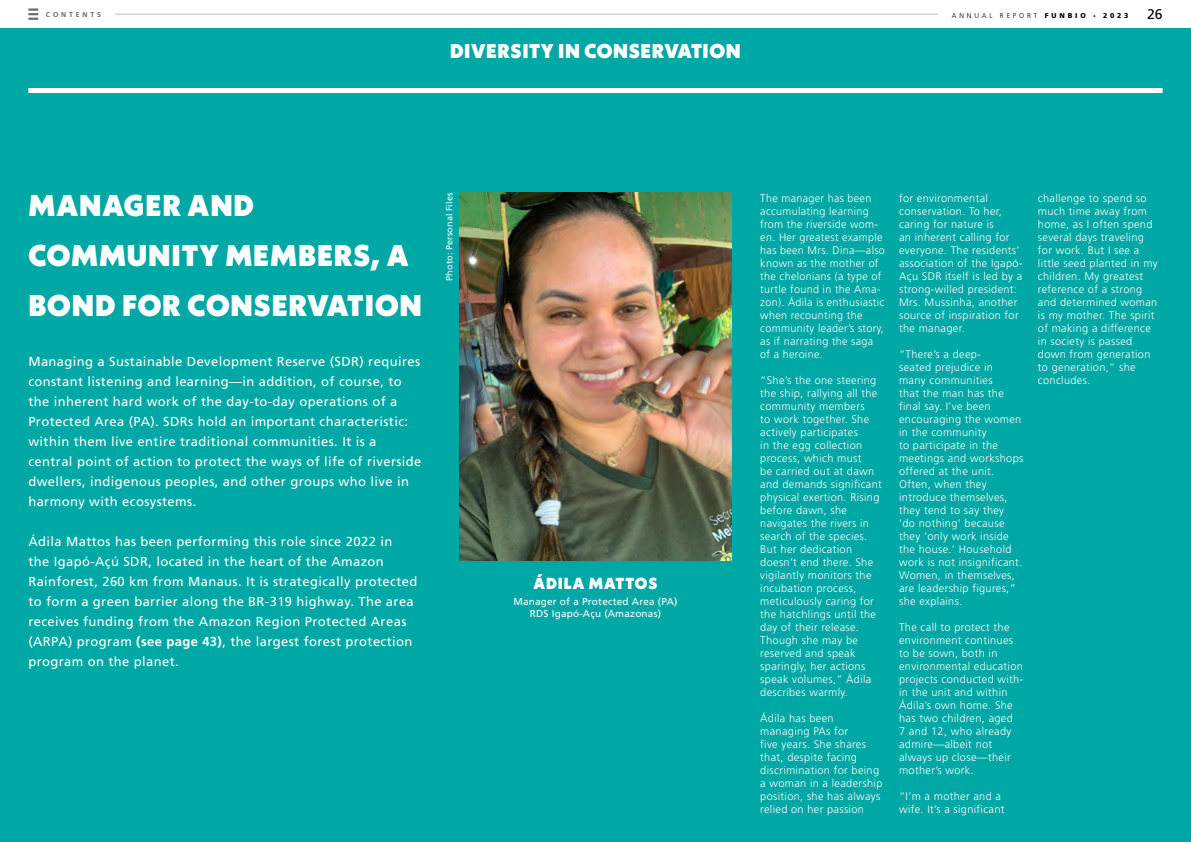
<style>
.page{position:relative;width:1191px;height:842px;background:#fff}
.page>*{position:absolute;margin:0;border:0;box-sizing:border-box;transform-origin:0 0}
.t1{font:900 30px/50px "Neue Kabel";letter-spacing:.03em;color:#fff}
.t2{font:900 20px "Neue Kabel";letter-spacing:.03em;color:#fff}
.t3{font:900 16px "Neue Kabel";letter-spacing:.06em;color:#fff}
.t4{font:14px "Frutiger LT Std";color:#000}
.t5{font:13px/20px "Frutiger LT Std";letter-spacing:.03em;color:#fff}
.t6{font:300 11px/13px "Frutiger LT Std";letter-spacing:.03em;color:#fff}
.t7{font:10px/12px "Frutiger LT Std";letter-spacing:.02em;color:#fff;text-align:center}
.t8{font:9px "Frutiger LT Std";letter-spacing:.01em;color:#fff}
.t9{font:300 7px "Frutiger LT Std";letter-spacing:.4em;color:#000}
.t10{font:700 7px "Frutiger LT Std";letter-spacing:.4em;color:#636466}
.s1{font-weight:900}
.s2{font-family:"Barlow";font-weight:500}
.s3{font-weight:700}
</style>
<div class="page">
<div style="left:0;top:28px;width:1191px;height:814px;background:#00a8a5"></div>
<div style="left:28px;top:88px;width:1134px;height:5px;background:#fff"></div>
<svg style="left:28px;top:8px;width:10px;height:12px"></svg>
<hr style="left:115px;top:14px;width:823px;height:1px;background:#b8babc">
<img style="left:459px;top:193px;width:273px;height:367px">
<p class="t10" style="left:46px;top:10px;width:56px">CONTENTS</p>
<p class="t9" style="left:952px;top:11px;width:178px">ANNUAL REPORT <span class="s1">FUNBIO</span> <span class="s2">•</span> <span class="s1">2023</span></p>
<p class="t4" style="left:1147px;top:6px;width:17px">26</p>
<h2 class="t2" style="left:450px;top:38px;width:292px">DIVERSITY IN CONSERVATION</h2>
<h1 class="t1" style="left:28px;top:180px;width:395px">MANAGER AND<br>COMMUNITY MEMBERS, A<br>BOND FOR CONSERVATION</h1>
<p class="t5" style="left:28px;top:352px;width:394px">Managing a Sustainable Development Reserve (SDR) requires constant listening and learning—in addition, of course, to the inherent hard work of the day-to-day operations of a Protected Area (PA). SDRs hold an important characteristic: within them live entire traditional communities. It is a central point of action to protect the ways of life of riverside dwellers, indigenous peoples, and other groups who live in harmony with ecosystems.</p>
<p class="t5" style="left:28px;top:532px;width:390px">Ádila Mattos has been performing this role since 2022 in<br>the Igapó-Açú SDR, located in the heart of the Amazon Rainforest, 260 km from Manaus. It is strategically protected to form a green barrier along the BR-319 highway. The area receives funding from the Amazon Region Protected Areas (ARPA) program <span class="s3">(see page 43)</span>, the largest forest protection program on the planet.</p>
<p class="t8" style="left:444px;top:281px;width:89px;rotate:-90deg">Photo: Personal Files</p>
<h3 class="t3" style="left:533px;top:573px;width:125px">ÁDILA MATTOS</h3>
<p class="t7" style="left:513px;top:596px;width:166px">Manager of a Protected Area (PA)<br>RDS Igapó-Açu (Amazonas)</p>
<p class="t6" style="left:760px;top:192px;width:126px">The manager has been accumulating learning from the riverside wom&shy;en. Her greatest example has been Mrs. Dina—also known as the mother of the chelonians (a type of turtle found in the Ama&shy;zon). Ádila is enthusiastic when recounting the community leader’s story, as if narrating the saga of a heroine.</p>
<p class="t6" style="left:760px;top:374px;width:123px">“She’s the one steering the ship, rallying all the community members<br>to work together. She actively participates<br>in the egg collection process, which must<br>be carried out at dawn and demands significant physical exertion. Rising before dawn, she navigates the rivers in search of the species.<br>But her dedication doesn’t end there. She vigilantly monitors the incubation process, meticulously caring for the hatchlings until the day of their release.<br>Though she may be reserved and speak sparingly, her actions speak volumes,” Ádila describes warmly.</p>
<p class="t6" style="left:760px;top:712px;width:124px">Ádila has been managing PAs for<br>five years. She shares that, despite facing discrimination for being a woman in a leadership position, she has always relied on her passion</p>
<p class="t6" style="left:899px;top:192px;width:125px">for environmental conservation. To her, caring for nature is<br>an inherent calling for everyone. The residents’ association of the Igapó-<br>Açu SDR itself is led by a strong-willed president:<br>Mrs. Mussinha, another source of inspiration for the manager.</p>
<p class="t6" style="left:899px;top:348px;width:126px">“There’s a deep-<br>seated prejudice in<br>many communities<br>that the man has the final say. I’ve been encouraging the women in the community<br>to participate in the meetings and workshops offered at the unit.<br>Often, when they introduce themselves, they tend to say they<br>‘do nothing’ because they ‘only work inside the house.’ Household work is not insignificant.<br>Women, in themselves, are leadership figures,” she explains.</p>
<p class="t6" style="left:899px;top:621px;width:126px">The call to protect the environment continues to be sown, both in environmental education projects conducted with&shy;in the unit and within<br>Ádila’s own home. She has two children, aged<br>7 and 12, who already admire—albeit not always up close—their mother’s work.</p>
<p class="t6" style="left:899px;top:790px;width:107px">“I’m a mother and a wife. It’s a significant</p>
<p class="t6" style="left:1038px;top:192px;width:121px">challenge to spend so much time away from home, as I often spend several days traveling for work. But I see a little seed planted in my children. My greatest reference of a strong and determined woman is my mother. The spirit of making a difference in society is passed down from generation to generation,” she concludes.</p>
</div>
